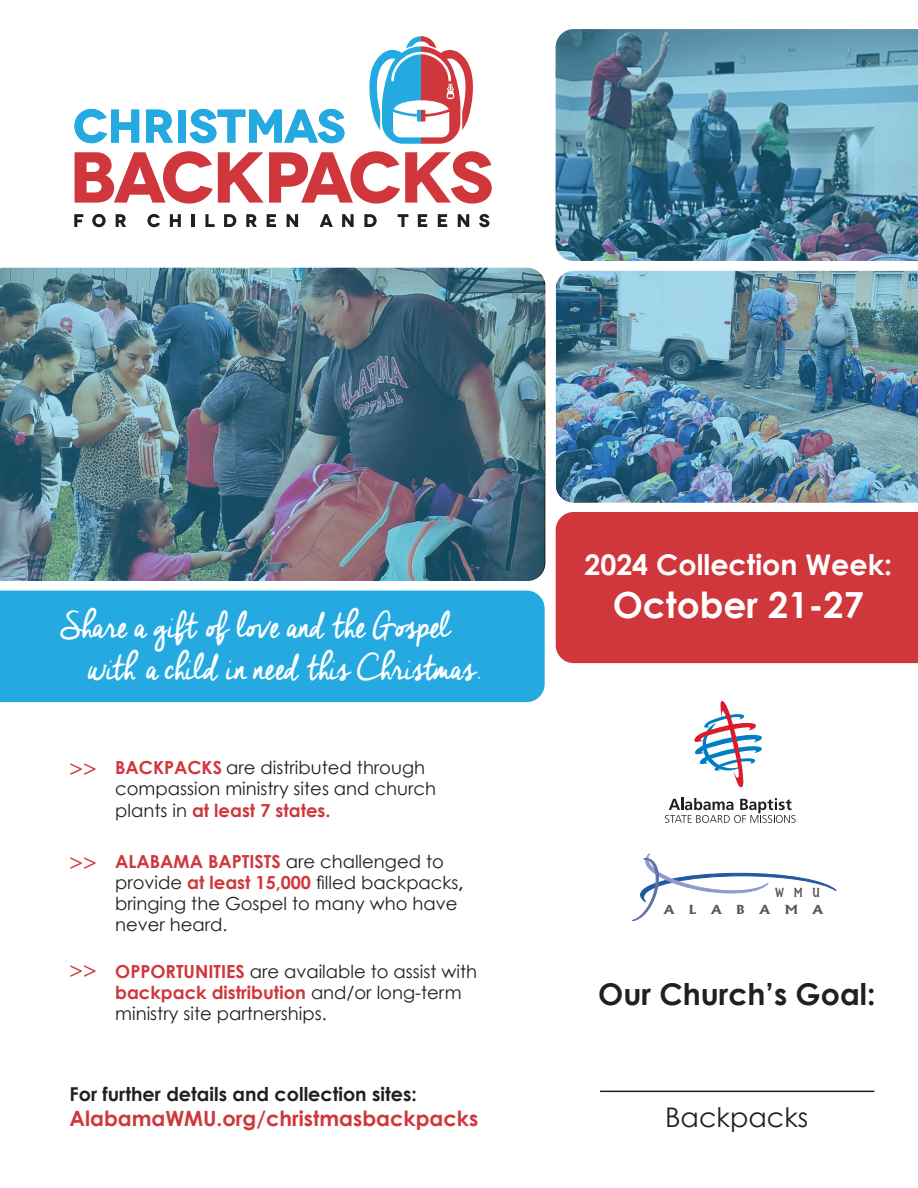
<style>
.page{position:relative;width:918px;height:1188px;background:#fff}
.page>*{position:absolute;margin:0;border:0;box-sizing:border-box;transform-origin:0 0}
.t1{font:36px/42px "Cheddar Jack";letter-spacing:-.045em;color:#fff}
.t2{font:700 36px "Century Gothic";color:#fff}
.t3{font:700 30px "Century Gothic";color:#231f20}
.t4{font:700 28.5px "Century Gothic";color:#fff}
.t5{font:27px "Century Gothic";color:#231f20}
.t6{font:22.5px "Century Gothic";color:#cf373c}
.t7{font:700 21px "Century Gothic";color:#cf373c}
.t8{font:700 19.2px "Century Gothic";color:#231f20}
.t9{font:18px/21px "Century Gothic";color:#231f20}
.t10{font:12px "Flareserif 821 BT Bold";letter-spacing:1em;color:#55565a;scale:1.22 1}
.t11{font:12px "Flareserif 821 BT Bold";letter-spacing:1em;color:#55565a;scale:.81 1}
.s1{font-weight:700;color:#cf373c}
.s2{font-weight:700}
</style>
<div class="page">
<div style="left:0;top:591px;width:545px;height:111px;background:#24aae1"></div>
<svg style="left:632px;top:853px;width:205px;height:68px"></svg>
<hr style="left:600px;top:1091px;width:274px;height:1px;background:#231f20">
<svg style="left:694px;top:701px;width:68px;height:86px"></svg>
<svg style="left:665px;top:798px;width:131px;height:25px"></svg>
<svg style="left:74px;top:214px;width:9px;height:13px"></svg>
<svg style="left:92px;top:214px;width:14px;height:13px"></svg>
<svg style="left:116px;top:214px;width:10px;height:13px"></svg>
<svg style="left:147px;top:214px;width:13px;height:13px"></svg>
<svg style="left:170px;top:214px;width:11px;height:13px"></svg>
<svg style="left:192px;top:214px;width:3px;height:13px"></svg>
<svg style="left:205px;top:214px;width:10px;height:13px"></svg>
<svg style="left:224px;top:214px;width:12px;height:13px"></svg>
<svg style="left:246px;top:214px;width:11px;height:13px"></svg>
<svg style="left:267px;top:214px;width:9px;height:13px"></svg>
<svg style="left:287px;top:214px;width:11px;height:13px"></svg>
<svg style="left:320px;top:214px;width:13px;height:13px"></svg>
<svg style="left:342px;top:214px;width:12px;height:13px"></svg>
<svg style="left:364px;top:214px;width:13px;height:13px"></svg>
<svg style="left:398px;top:214px;width:10px;height:13px"></svg>
<svg style="left:418px;top:214px;width:9px;height:13px"></svg>
<svg style="left:438px;top:214px;width:9px;height:13px"></svg>
<svg style="left:458px;top:214px;width:11px;height:13px"></svg>
<svg style="left:479px;top:214px;width:10px;height:13px"></svg>
<svg style="left:75px;top:109px;width:64px;height:34px"></svg>
<svg style="left:146px;top:110px;width:27px;height:33px"></svg>
<div style="left:178px;top:110px;width:7px;height:33px;background:#24aae1"></div>
<svg style="left:190px;top:109px;width:154px;height:34px"></svg>
<svg style="left:75px;top:151px;width:417px;height:53px"></svg>
<svg style="left:369px;top:36px;width:104px;height:108px"></svg>
<div style="left:556px;top:512px;width:362px;height:151px;background:#cf373c"></div>
<img style="left:0;top:268px;width:545px;height:313px">
<img style="left:556px;top:29px;width:362px;height:232px">
<img style="left:556px;top:271px;width:362px;height:232px">
<h1 class="t1" style="left:88px;top:606px;width:395px;text-indent:-27px">Share a gift of love and the Gospel with a child in need this Christmas.</h1>
<p class="t6" style="left:70px;top:755px;width:29px">&gt;&gt;</p>
<p class="t9" style="left:115px;top:756px;width:322px;line-height:21.8px"><span class="s1">BACKPACKS</span> are distributed through compassion ministry sites and church plants in <span class="s1">at least 7 states.</span></p>
<p class="t6" style="left:70px;top:850px;width:29px">&gt;&gt;</p>
<p class="t9" style="left:115px;top:851px;width:350px"><span class="s1">ALABAMA BAPTISTS</span> are challenged to provide <span class="s1">at least 15,000</span> filled backpacks<span class="s2">, </span>bringing the Gospel to many who have never heard.</p>
<p class="t6" style="left:70px;top:957px;width:29px">&gt;&gt;</p>
<p class="t9" style="left:115px;top:961px;width:363px"><span class="s1">OPPORTUNITIES</span> are available to assist with <span class="s1">backpack distribution</span> and/or long-term ministry site partnerships.</p>
<p class="t8" style="left:70px;top:1082px;width:349px">For further details and collection sites:</p>
<p class="t7" style="left:70px;top:1106px;width:410px">AlabamaWMU.org/christmasbackpacks</p>
<h3 class="t4" style="left:584px;top:546px;width:309px">2024 Collection Week:</h3>
<h1 class="t2" style="left:613px;top:583px;width:253px">October 21-27</h1>
<p class="t11" style="left:775px;top:885px;width:57px">WMU</p>
<p class="t10" style="left:664px;top:902px;width:132px">ALABAMA</p>
<h2 class="t3" style="left:598px;top:976px;width:279px">Our Church’s Goal:</h2>
<h3 class="t5" style="left:665px;top:1101px;width:145px">Backpacks</h3>
</div>
